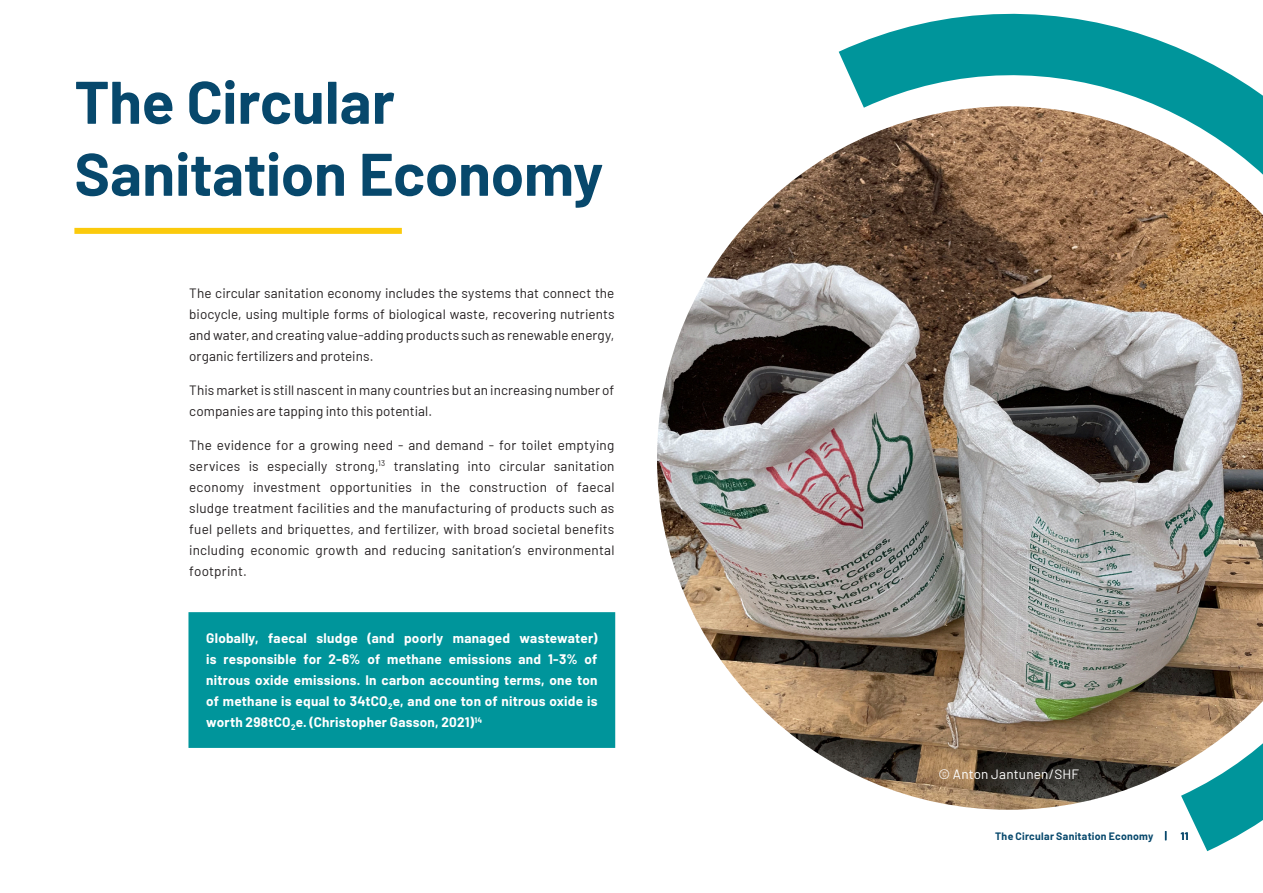
<style>
.page{position:relative;width:1263px;height:893px;background:#fff}
.page>*{position:absolute;margin:0;border:0;box-sizing:border-box;transform-origin:0 0}
.t1{font:700 60px/72px "Barlow";letter-spacing:-.005em;color:#07486c}
.Paragraph{font:13.5px/21px "Barlow";letter-spacing:.01em;color:#231f20;text-align:justify}
.Paragraph_Box_1{font:700 13.5px/21px "Barlow";letter-spacing:.015em;color:#fff;text-align:justify}
.Photo_Credit{font:13.5px "Barlow";letter-spacing:.015em;color:#fff}
.t2{font:700 10.5px "Barlow";letter-spacing:.025em;color:#07486c}
</style>
<div class="page">
<div style="left:188px;top:612px;width:427px;height:136px;background:#00959b;border:2px solid #00959b"></div>
<img style="left:657px;top:200px;width:113px;height:516px">
<img style="left:770px;top:13px;width:493px;height:839px">
<div style="left:74px;top:228px;width:328px;height:6px;background:#fbca0c"></div>
<h1 class="t1" style="left:74px;top:62px;width:530px">The Circular<br>Sanitation Economy</h1>
<p class="Paragraph" style="left:189px;top:282px;width:427px">The circular sanitation economy includes the systems that connect the biocycle, using multiple forms of biological waste, recovering nutrients and water, and creating value-adding products such as renewable energy, organic fertilizers and proteins.</p>
<p class="Paragraph" style="left:189px;top:379px;width:427px">This market is still nascent in many countries but an increasing number of companies are tapping into this potential.</p>
<p class="Paragraph" style="left:189px;top:433px;width:427px">The evidence for a growing need - and demand - for toilet emptying services is especially strong,<sup>13</sup> translating into circular sanitation economy investment opportunities in the construction of faecal sludge treatment facilities and the manufacturing of products such as fuel pellets and briquettes, and fertilizer, with broad societal benefits including economic growth and reducing sanitation’s environmental footprint.</p>
<p class="Paragraph_Box_1" style="left:206px;top:627px;width:393px">Globally, faecal sludge (and poorly managed wastewater) is responsible for 2-6% of methane emissions and 1-3% of nitrous oxide emissions. In carbon accounting terms, one ton of methane is equal to 34tCO<sub>2</sub>e, and one ton of nitrous oxide is worth 298tCO<sub>2</sub>e. (Christopher Gasson, 2021)<sup>14</sup></p>
<p class="Photo_Credit" style="left:938px;top:764px;width:142px">© Anton Jantunen/SHF</p>
<p class="t2" style="left:995px;top:828px;width:160px">The Circular Sanitation Economy</p>
<p class="t2" style="left:1181px;top:828px;width:9px">11</p>
</div>
